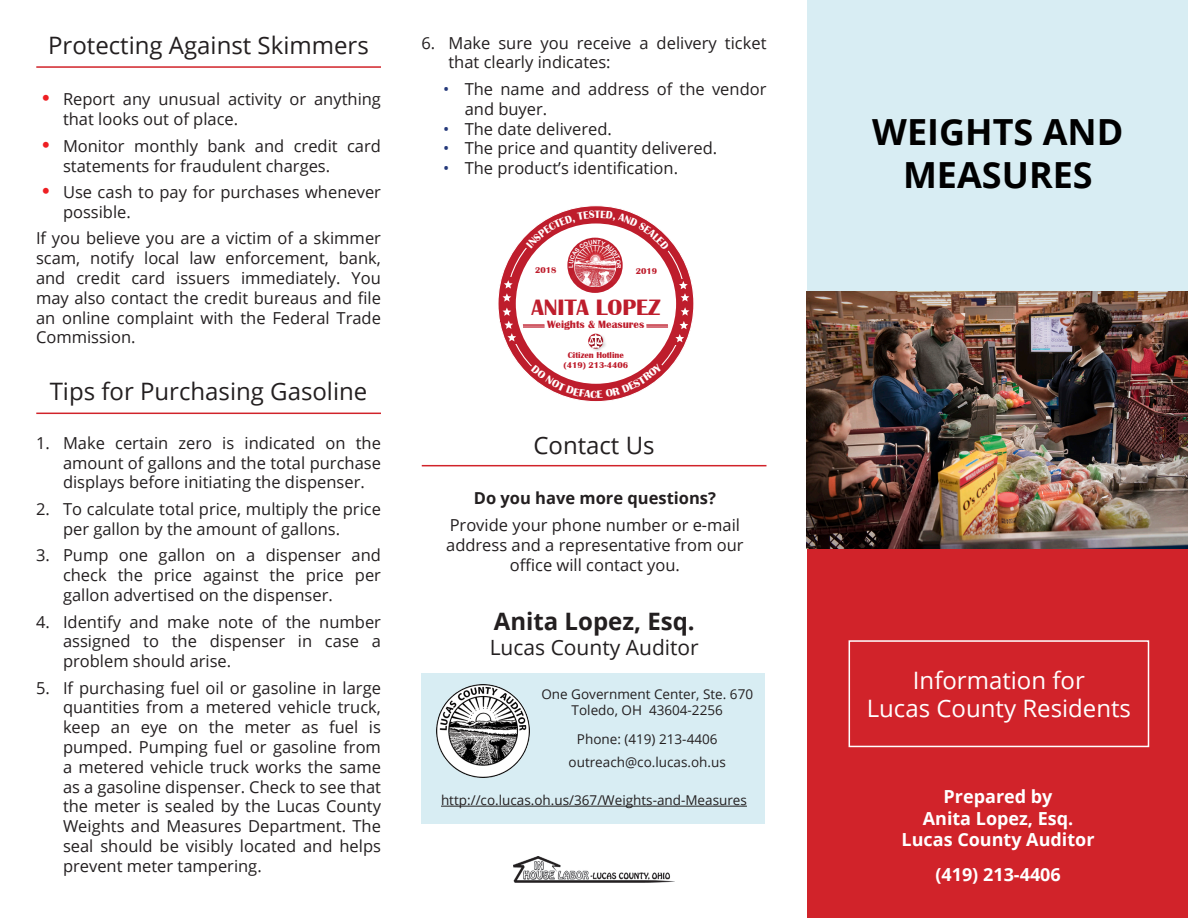
<style>
.page{position:relative;width:1188px;height:918px;background:#fff}
.page>*{position:absolute;margin:0;border:0;box-sizing:border-box;transform-origin:0 0}
.t1{font:700 36px/43.2px "Open Sans";color:#000;text-align:center}
.t2{font:24px "Open Sans";color:#231f20}
.t3{font:24px "Open Sans";color:#fff}
.Company_name{font:700 24px "Open Sans";color:#231f20}
.t4{font:700 22.95px "Britannic";color:#be1d2c}
.Company_name-2{font:21px "Open Sans";color:#231f20}
.t5{font:700 18px "Open Sans";color:#fff}
.Body_text{font:16.5px/19.8px "Open Sans";color:#231f20}
.t6{font:700 16.5px "Open Sans";color:#231f20}
.t7{font:13.5px "Open Sans";color:#231f20}
.t8{font:700 10.95px "Britannic";color:#be1d2c}
.t9{font:700 10.95px "Britannic";color:#fff;scale:.96 1}
.t10{font:700 8.7px/10.5px "Britannic";color:#be1d2c;text-align:center}
.t11{font:700 6px "Arial";color:#fff}
.s1{font-family:"Vladimir Script";font-size:21px;color:#ee1f23}
.s2{color:#24397a}
</style>
<div class="page">
<div style="left:807px;top:548px;width:381px;height:370px;background:#d1232a"></div>
<div style="left:807px;top:0;width:381px;height:548px;background:#d8edf3"></div>
<img style="left:514px;top:856px;width:161px;height:26px">
<hr style="left:422px;top:465px;width:344px;height:1px;background:#d1232a">
<hr style="left:36px;top:413px;width:345px;height:1px;background:#d1232a">
<div style="left:422px;top:673px;width:343px;height:150px;background:#d8edf3"></div>
<div style="left:849px;top:640px;width:300px;height:107px;border:2px solid #fff"></div>
<hr style="left:441px;top:806px;width:306px;height:1px;background:#231f20">
<img style="left:437px;top:685px;width:93px;height:93px">
<svg style="left:498px;top:206px;width:196px;height:196px"></svg>
<div style="left:501px;top:293px;width:12px;height:29px;background:#be1d2c"></div>
<div style="left:680px;top:291px;width:11px;height:15px;background:#be1d2c"></div>
<div style="left:516px;top:223px;width:160px;height:161px;background:#fff;border-radius:50%"></div>
<img style="left:591px;top:347px;width:13px;height:4px">
<hr style="left:36px;top:66px;width:345px;height:2px;background:#d1232a">
<img style="left:807px;top:291px;width:381px;height:257px">
<svg style="left:529px;top:360px;width:137px;height:42px"></svg>
<svg style="left:503px;top:205px;width:186px;height:142px"></svg>
<p class="t2" style="left:48px;top:29px;width:322px">Protecting Against Skimmers</p>
<p class="Body_text" style="left:63px;top:89px;width:320px;text-indent:-27px"><span class="s1">•</span> Report any unusual activity or anything that looks out of place.</p>
<p class="Body_text" style="left:63px;top:135px;width:320px;text-indent:-27px"><span class="s1">•</span> Monitor monthly bank and credit card statements for fraudulent charges.</p>
<p class="Body_text" style="left:63px;top:182px;width:320px;text-indent:-27px"><span class="s1">•</span> Use cash to pay for purchases whenever possible.</p>
<p class="Body_text" style="left:36px;top:228px;width:347px;text-align:justify">If you believe you are a victim of a skimmer scam, notify local law enforcement, bank, and credit card issuers immediately. You may also contact the credit bureaus and file an online complaint with the Federal Trade Commission.</p>
<p class="t2" style="left:50px;top:375px;width:319px">Tips for Purchasing Gasoline</p>
<p class="Body_text" style="left:63px;top:433px;width:320px;text-align:justify;text-indent:-27px">1. Make certain zero is indicated on the amount of gallons and the total purchase displays before initiating the dispenser.</p>
<p class="Body_text" style="left:63px;top:499px;width:320px;text-indent:-27px">2. To calculate total price, multiply the price per gallon by the amount of gallons.</p>
<p class="Body_text" style="left:63px;top:545px;width:320px;text-align:justify;text-indent:-27px">3. Pump one gallon on a dispenser and check the price against the price per gallon advertised on the dispenser.</p>
<p class="Body_text" style="left:63px;top:611px;width:320px;text-align:justify;text-indent:-27px">4. Identify and make note of the number assigned to the dispenser in case a problem should arise.</p>
<p class="Body_text" style="left:63px;top:677px;width:320px;text-align:justify;text-indent:-27px">5. If purchasing fuel oil or gasoline in large quantities from a metered vehicle truck, keep an eye on the meter as fuel is pumped. Pumping fuel or gasoline from a metered vehicle truck works the same as a gasoline dispenser. Check to see that the meter is sealed by the Lucas County Weights and Measures Department. The seal should be visibly located and helps prevent meter tampering.</p>
<p class="Body_text" style="left:448px;top:32px;width:319px;text-indent:-27px">6. Make sure you receive a delivery ticket that clearly indicates:</p>
<p class="Body_text" style="left:465px;top:79px;width:303px;text-indent:-22px"><span class="s2">•</span> The name and address of the vendor and buyer.</p>
<p class="Body_text" style="left:443px;top:118px;width:170px"><span class="s2">•</span> The date delivered.</p>
<p class="Body_text" style="left:443px;top:138px;width:276px"><span class="s2">•</span> The price and quantity delivered.</p>
<p class="Body_text" style="left:443px;top:158px;width:237px"><span class="s2">•</span> The product’s identification.</p>
<p class="t9" style="left:595px;top:208px;width:7px">T</p>
<p class="t11" style="left:593px;top:238px;width:6px">N</p>
<p class="t11" style="left:567px;top:268px;width:5px;rotate:-90deg">L</p>
<p class="t10" style="left:535px;top:265px;width:23px">2018</p>
<p class="t10" style="left:636px;top:266px;width:23px">2019</p>
<p class="t4" style="left:532px;top:295px;width:131px">ANITA LOPEZ</p>
<p class="t10" style="left:563px;top:350px;width:66px">Citizen Hotline (419) 213-4406</p>
<p class="t8" style="left:547px;top:319px;width:99px">Weights &amp; Measures</p>
<p class="t2" style="left:533px;top:428px;width:123px">Contact Us</p>
<p class="t6" style="left:474px;top:487px;width:244px">Do you have more questions?</p>
<p class="Body_text" style="left:446px;top:515px;width:299px;text-align:center">Provide your phone number or e-mail address and a representative from our office will contact you.</p>
<p class="Company_name" style="left:494px;top:604px;width:202px">Anita Lopez, Esq.</p>
<p class="Company_name-2" style="left:490px;top:633px;width:211px">Lucas County Auditor</p>
<p class="t7" style="left:541px;top:684px;width:213px">One Government Center, Ste. 670</p>
<p class="t7" style="left:572px;top:701px;width:153px">Toledo, OH 43604-2256</p>
<p class="t7" style="left:577px;top:730px;width:142px">Phone: (419) 213-4406</p>
<p class="t7" style="left:569px;top:753px;width:159px">outreach@co.lucas.oh.us</p>
<p class="t7" style="left:441px;top:791px;width:307px">http://co.lucas.oh.us/367/Weights-and-Measures</p>
<p class="t1" style="left:872px;top:109px;width:253px">WEIGHTS AND<br>MEASURES</p>
<p class="t3" style="left:913px;top:663px;width:173px">Information for</p>
<p class="t3" style="left:867px;top:692px;width:266px">Lucas County Residents</p>
<p class="t5" style="left:944px;top:784px;width:110px">Prepared by</p>
<p class="t5" style="left:923px;top:805px;width:152px">Anita Lopez, Esq.</p>
<p class="t5" style="left:902px;top:827px;width:194px">Lucas County Auditor</p>
<p class="t5" style="left:935px;top:862px;width:127px">(419) 213-4406</p>
</div>
